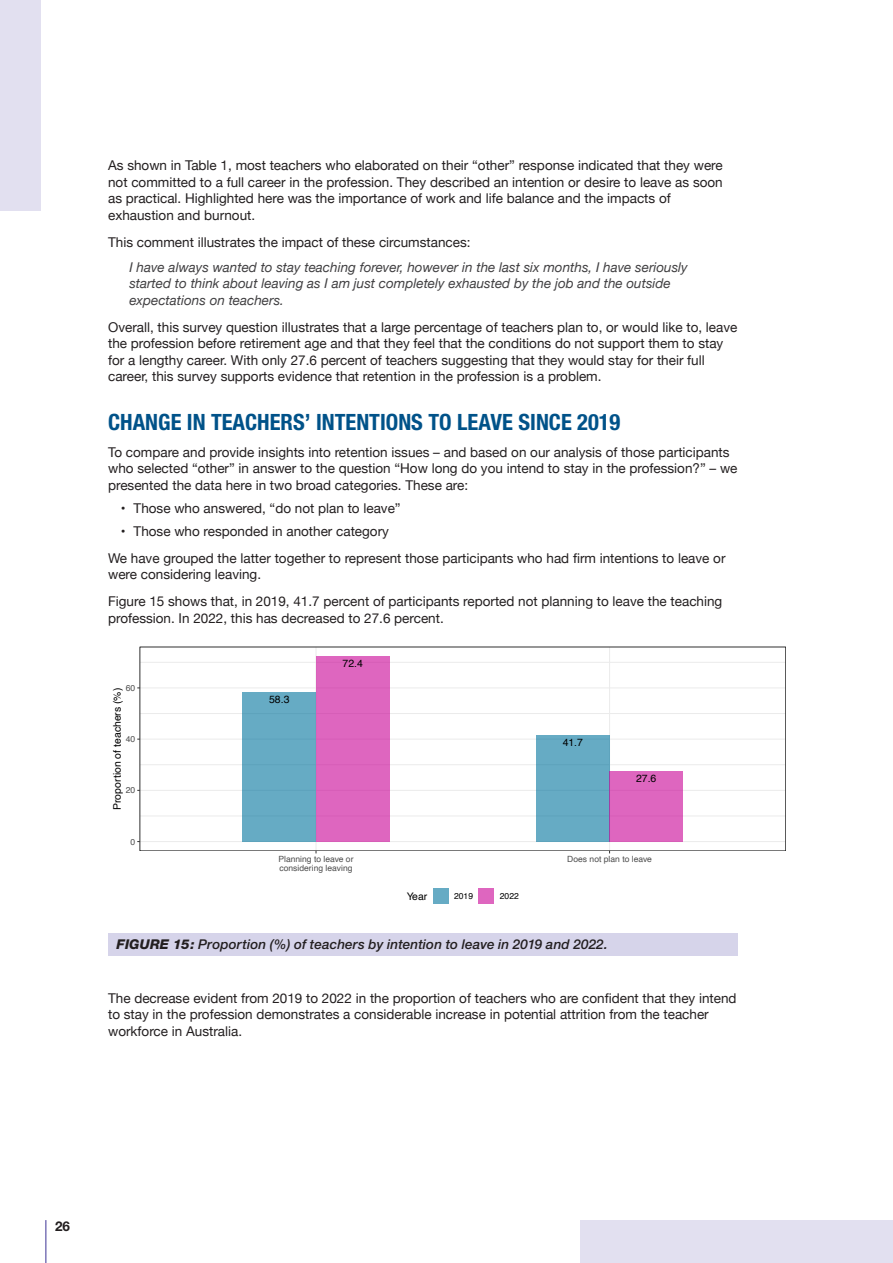
<style>
.page{position:relative;width:893px;height:1263px;background:#fff}
.page>*{position:absolute;margin:0;border:0;box-sizing:border-box;transform-origin:0 0}
.t1{font:700 condensed 22.5px "Helvetica Neue";color:#005289}
.t2{font:13.5px/16.5px "Helvetica Neue";color:#231f20}
.t3{font:italic 13.5px/16.5px "Helvetica Neue";color:#414042}
.t4{font:italic 500 13.5px "Helvetica Neue";letter-spacing:.005em;color:#231f20}
.t5{font:700 13.5px "Helvetica Neue";color:#231f20}
.t6{font:10.5px "Helvetica";color:#000}
.t7{font:8.55px/9px "Helvetica";color:#4d4d4d}
.t8{font:8.55px "Helvetica";color:#000}
.s1{font-weight:800}
</style>
<div class="page">
<div style="left:108px;top:934px;width:629px;height:22px;background:#d6d4ea"></div>
<hr style="left:140px;top:816px;width:646px;height:1px;background:#ebebeb">
<hr style="left:140px;top:764px;width:646px;height:1px;background:#ebebeb">
<hr style="left:140px;top:713px;width:646px;height:1px;background:#ebebeb">
<hr style="left:140px;top:662px;width:646px;height:1px;background:#ebebeb">
<hr style="left:140px;top:841px;width:646px;height:1px;background:#ebebeb">
<hr style="left:140px;top:790px;width:646px;height:1px;background:#ebebeb">
<hr style="left:140px;top:739px;width:646px;height:1px;background:#ebebeb">
<hr style="left:140px;top:687px;width:646px;height:1px;background:#ebebeb">
<hr style="left:315px;top:647px;width:1px;height:204px;background:#ebebeb">
<hr style="left:609px;top:647px;width:1px;height:204px;background:#ebebeb">
<div style="left:243px;top:692px;width:73px;height:149px;background:#66abc4"></div>
<div style="left:316px;top:656px;width:73px;height:185px;background:#de66bf"></div>
<div style="left:536px;top:735px;width:74px;height:106px;background:#66abc4"></div>
<div style="left:610px;top:771px;width:73px;height:70px;background:#de66bf"></div>
<svg style="left:433px;top:888px;width:16px;height:16px"></svg>
<div style="left:433px;top:889px;width:15px;height:15px;background:#66abc4"></div>
<svg style="left:478px;top:888px;width:16px;height:16px"></svg>
<div style="left:479px;top:889px;width:15px;height:15px;background:#de66bf"></div>
<hr style="left:45px;top:1220px;width:2px;height:43px;background:#7d77b8">
<div style="left:0;top:0;width:41px;height:210px;background:#e2e0f0"></div>
<div style="left:580px;top:1220px;width:313px;height:43px;background:#e2e0f0"></div>
<p class="t2" style="left:108px;top:158px;width:616px">As shown in Table 1, most teachers who elaborated on their “other” response indicated that they were not committed to a full career in the profession. They described an intention or desire to leave as soon as practical. Highlighted here was the importance of work and life balance and the impacts of exhaustion and burnout.</p>
<p class="t2" style="left:108px;top:235px;width:364px">This comment illustrates the impact of these circumstances:</p>
<p class="t3" style="left:129px;top:260px;width:560px">I have always wanted to stay teaching forever, however in the last six months, I have seriously started to think about leaving as I am just completely exhausted by the job and the outside expectations on teachers.</p>
<p class="t2" style="left:108px;top:320px;width:631px">Overall, this survey question illustrates that a large percentage of teachers plan to, or would like to, leave the profession before retirement age and that they feel that the conditions do not support them to stay for a lengthy career. With only 27.6 percent of teachers suggesting that they would stay for their full career, this survey supports evidence that retention in the profession is a problem.</p>
<h1 class="t1" style="left:108px;top:408px;width:514px">CHANGE IN TEACHERS’ INTENTIONS TO LEAVE SINCE 2019</h1>
<p class="t2" style="left:108px;top:445px;width:631px">To compare and provide insights into retention issues – and based on our analysis of those participants who selected “other” in answer to the question “How long do you intend to stay in the profession?” – we presented the data here in two broad categories. These are:</p>
<p class="t2" style="left:121px;top:500px;width:281px">• Those who answered, “do not plan to leave”</p>
<p class="t2" style="left:108px;top:518px;width:619px;line-height:27.2px;text-indent:13px">• Those who responded in another category<br>We have grouped the latter together to represent those participants who had firm intentions to leave or</p>
<p class="t2" style="left:108px;top:562px;width:616px;line-height:27.2px">were considering leaving.<br>Figure 15 shows that, in 2019, 41.7 percent of participants reported not planning to leave the teaching</p>
<p class="t2" style="left:108px;top:611px;width:337px">profession. In 2022, this has decreased to 27.6 percent.</p>
<p class="t7" style="left:126px;top:684px;width:11px">60</p>
<p class="t6" style="left:109px;top:810px;width:124px;rotate:-90deg">Proportion of teachers (%)</p>
<p class="t7" style="left:126px;top:735px;width:11px">40</p>
<p class="t7" style="left:126px;top:786px;width:11px">20</p>
<p class="t7" style="left:130px;top:837px;width:6px">0</p>
<p class="t6" style="left:269px;top:692px;width:22px">58.3</p>
<p class="t6" style="left:343px;top:656px;width:22px">72.4</p>
<p class="t6" style="left:563px;top:734px;width:22px">41.7</p>
<p class="t6" style="left:636px;top:770px;width:22px">27.6</p>
<p class="t7" style="left:278px;top:854px;width:77px">Planning to leave or considering leaving</p>
<p class="t7" style="left:567px;top:854px;width:86px">Does not plan to leave</p>
<p class="t6" style="left:407px;top:888px;width:22px">Year</p>
<p class="t8" style="left:454px;top:890px;width:20px">2019</p>
<p class="t8" style="left:500px;top:890px;width:20px">2022</p>
<p class="t4" style="left:117px;top:936px;width:493px"><span class="s1">FIGURE 15:</span> Proportion (%) of teachers by intention to leave in 2019 and 2022.</p>
<p class="t2" style="left:108px;top:990px;width:630px">The decrease evident from 2019 to 2022 in the proportion of teachers who are confident that they intend to stay in the profession demonstrates a considerable increase in potential attrition from the teacher workforce in Australia.</p>
<p class="t5" style="left:55px;top:1217px;width:17px">26</p>
</div>
